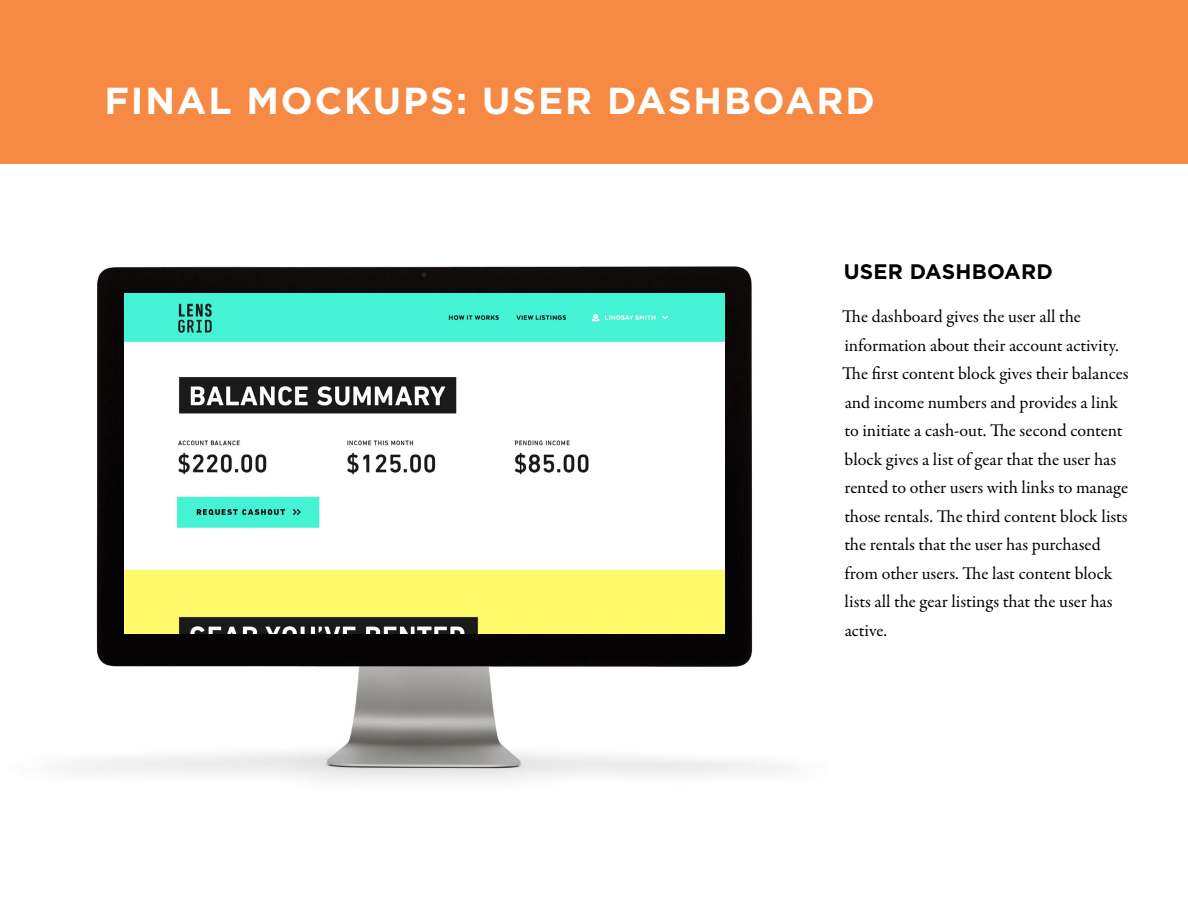
<style>
.page{position:relative;width:1188px;height:918px;background:#fff}
.page>*{position:absolute;margin:0;border:0;box-sizing:border-box;transform-origin:0 0}
.t1{font:700 37.5px "Gotham";letter-spacing:.05em;color:#fff}
.t2{font:700 21px "Gotham";letter-spacing:.01em;color:#000}
.t3{font:18px/28.5px "Garamond Premr Pro";color:#000}
</style>
<div class="page">
<div style="left:0;top:0;width:1188px;height:163px;background:#f68a44"></div>
<img style="left:72px;top:266px;width:710px;height:516px">
<img style="left:124px;top:294px;width:600px;height:340px">
<h1 class="t1" style="left:104px;top:79px;width:772px">FINAL MOCKUPS: USER DASHBOARD</h1>
<p class="t2" style="left:844px;top:260px;width:211px">USER DASHBOARD</p>
<p class="t3" style="left:842px;top:303px;width:288px">The dashboard gives the user all the information about their account activity.<br>The first content block gives their balances and income numbers and provides a link to initiate a cash-out. The second content block gives a list of gear that the user has rented to other users with links to manage those rentals. The third content block lists the rentals that the user has purchased from other users. The last content block lists all the gear listings that the user has active.</p>
</div>
